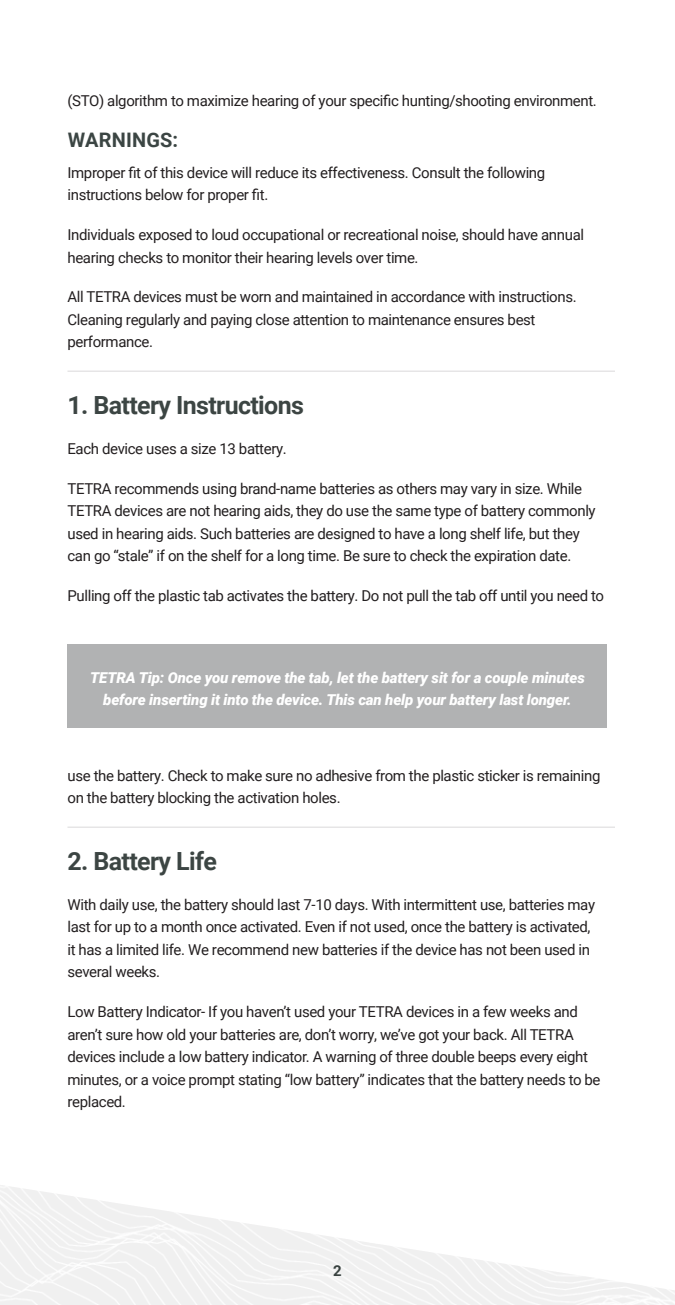
<style>
.page{position:relative;width:675px;height:1305px;background:#fff}
.page>*{position:absolute;margin:0;border:0;box-sizing:border-box;transform-origin:0 0}
.t1{font:700 25px "Roboto";letter-spacing:-.025em;color:#3c4543}
.t2{font:700 20px "Roboto";letter-spacing:.01em;color:#3b4543}
.t3{font:15px/22.5px "Roboto";letter-spacing:-.025em;color:#231f20}
.t4{font:italic 900 15px/22.5px "Roboto";letter-spacing:-.01em;color:#fff;text-align:center}
.t5{font:700 15px "Roboto";color:#3b4543}
</style>
<div class="page">
<hr style="left:68px;top:371px;width:547px;height:1px;background:#dad9da">
<hr style="left:68px;top:827px;width:547px;height:1px;background:#dad9da">
<div style="left:68px;top:645px;width:540px;height:83px;background:#b1b2b3"></div>
<p class="t3" style="left:68px;top:89px;width:531px">(STO) algorithm to maximize hearing of your specific hunting/shooting environment.</p>
<p class="t2" style="left:68px;top:126px;width:112px">WARNINGS:</p>
<p class="t3" style="left:68px;top:161px;width:479px">Improper fit of this device will reduce its effectiveness. Consult the following instructions below for proper fit.</p>
<p class="t3" style="left:68px;top:223px;width:518px">Individuals exposed to loud occupational or recreational noise, should have annual hearing checks to monitor their hearing levels over time.</p>
<p class="t3" style="left:68px;top:285px;width:511px">All TETRA devices must be worn and maintained in accordance with instructions.<br>Cleaning regularly and paying close attention to maintenance ensures best performance.</p>
<p class="t1" style="left:68px;top:388px;width:238px">1. Battery Instructions</p>
<p class="t3" style="left:68px;top:437px;width:221px">Each device uses a size 13 battery.</p>
<p class="t3" style="left:68px;top:476px;width:530px">TETRA recommends using brand-name batteries as others may vary in size. While TETRA devices are not hearing aids, they do use the same type of battery commonly used in hearing aids. Such batteries are designed to have a long shelf life, but they can go “stale” if on the shelf for a long time. Be sure to check the expiration date.</p>
<p class="t3" style="left:68px;top:584px;width:538px">Pulling off the plastic tab activates the battery. Do not pull the tab off until you need to</p>
<p class="t4" style="left:90px;top:666px;width:496px">TETRA Tip: Once you remove the tab, let the battery sit for a couple minutes before inserting it into the device. This can help your battery last longer.</p>
<p class="t3" style="left:68px;top:764px;width:534px">use the battery. Check to make sure no adhesive from the plastic sticker is remaining on the battery blocking the activation holes.</p>
<p class="t1" style="left:68px;top:844px;width:151px">2. Battery Life</p>
<p class="t3" style="left:68px;top:893px;width:529px">With daily use, the battery should last 7-10 days. With intermittent use, batteries may last for up to a month once activated. Even if not used, once the battery is activated, it has a limited life. We recommend new batteries if the device has not been used in several weeks.</p>
<p class="t3" style="left:68px;top:1000px;width:535px">Low Battery Indicator- If you haven’t used your TETRA devices in a few weeks and aren’t sure how old your batteries are, don’t worry, we’ve got your back. All TETRA devices include a low battery indicator. A warning of three double beeps every eight minutes, or a voice prompt stating “low battery” indicates that the battery needs to be replaced.</p>
<p class="t5" style="left:333px;top:1260px;width:10px">2</p>
</div>
